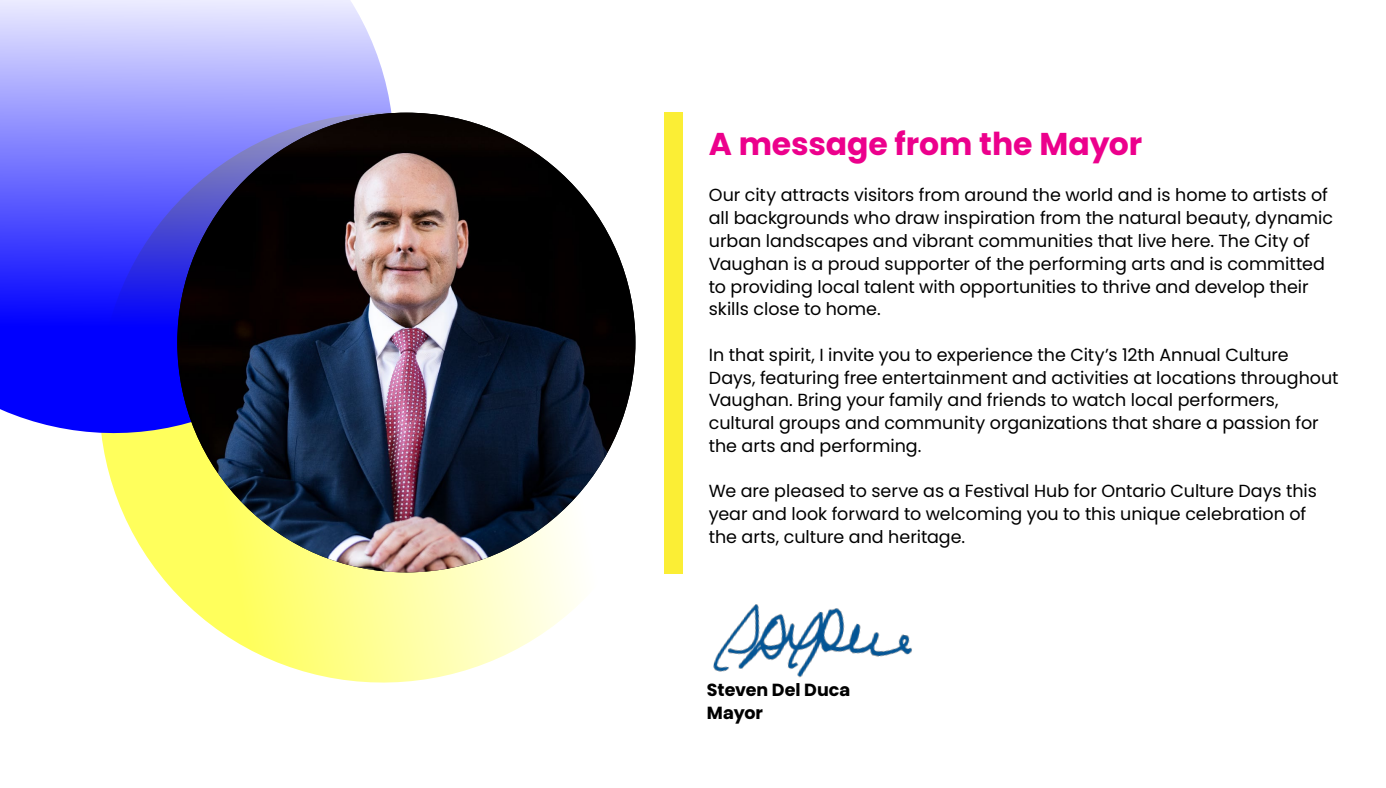
<style>
.page{position:relative;width:1386px;height:788px;background:#fff}
.page>*{position:absolute;margin:0;border:0;box-sizing:border-box;transform-origin:0 0}
.t1{font:700 31.5px "Poppins";letter-spacing:-.005em;color:#ec008c}
.t2{font:17.5px/22.8px "Poppins";color:#000}
.t3{font:700 17.5px/22.8px "Poppins";color:#000}
</style>
<div class="page">
<svg style="left:109px;top:329px;width:574px;height:354px"></svg>
<div style="left:664px;top:112px;width:19px;height:461px;background:#fbee35"></div>
<svg style="left:0;top:0;width:418px;height:473px;background:#8282f9"></svg>
<img style="left:177px;top:113px;width:458px;height:459px">
<img style="left:713px;top:604px;width:199px;height:74px">
<h1 class="t1" style="left:709px;top:126px;width:435px">A message from the Mayor</h1>
<p class="t2" style="left:709px;top:184px;width:626px">Our city attracts visitors from around the world and is home to artists of all backgrounds who draw inspiration from the natural beauty, dynamic urban landscapes and vibrant communities that live here. The City of Vaughan is a proud supporter of the performing arts and is committed to providing local talent with opportunities to thrive and develop their skills close to home.</p>
<p class="t2" style="left:709px;top:343px;width:631px">In that spirit, I invite you to experience the City’s 12th Annual Culture Days, featuring free entertainment and activities at locations throughout Vaughan. Bring your family and friends to watch local performers, cultural groups and community organizations that share a passion for the arts and performing.</p>
<p class="t2" style="left:709px;top:480px;width:610px">We are pleased to serve as a Festival Hub for Ontario Culture Days this year and look forward to welcoming you to this unique celebration of the arts, culture and heritage.</p>
<p class="t3" style="left:707px;top:678px;width:145px">Steven Del Duca<br>Mayor</p>
</div>
